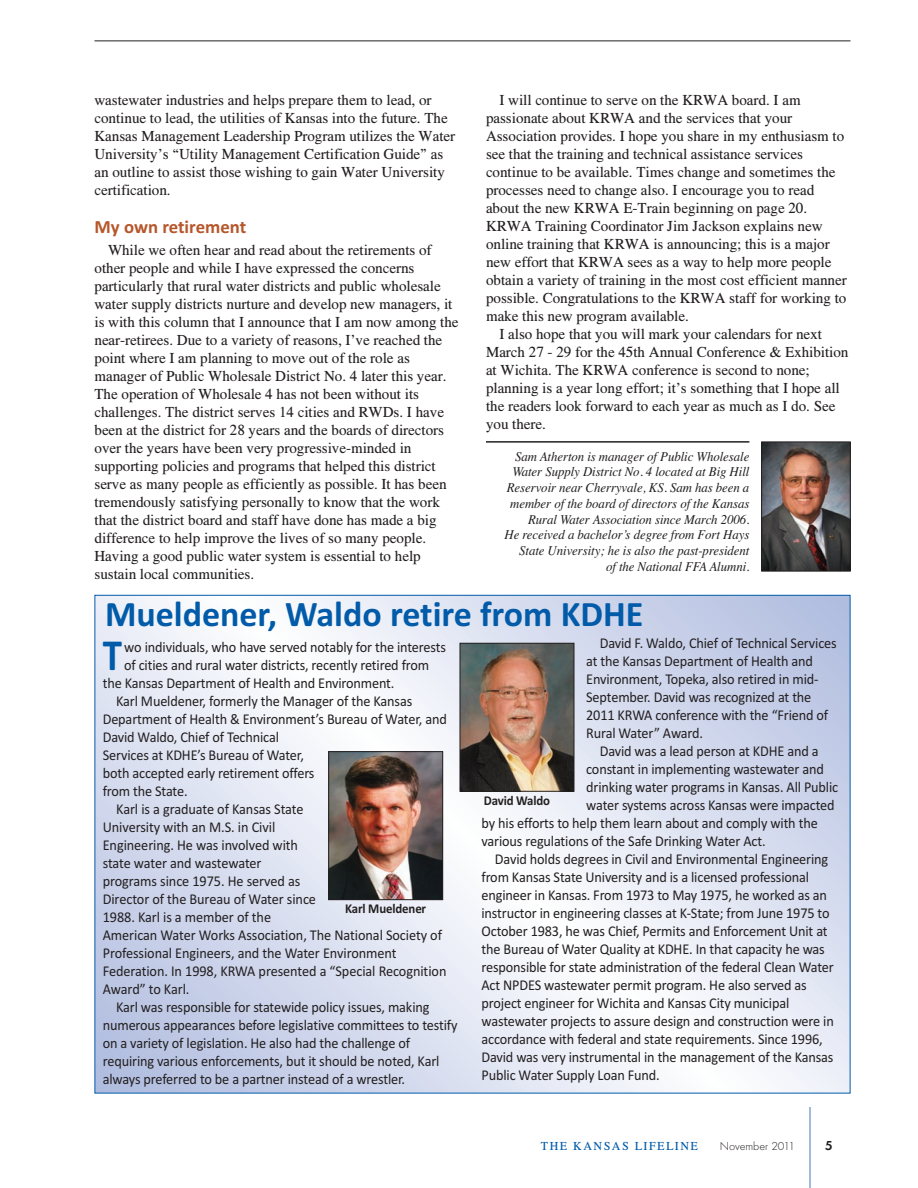
<style>
.page{position:relative;width:918px;height:1188px;background:#fff}
.page>*{position:absolute;margin:0;border:0;box-sizing:border-box;transform-origin:0 0}
.t1{font:44.85px "Calibri Bold OTF";color:#015ba9;scale:.87 1}
.t2{font:36px "Calibri Bold OTF";color:#015ba9}
.t3{font:18.75px "Calibri Bold OTF";color:#b6562b}
.t4{font:15px/18px "Calibri";letter-spacing:-.01em;color:#231f20;scale:.95 1}
.t5{font:15px/18px "Times CSATT";color:#231f20}
.t6{font:italic 13.5px/15.8px "Times";letter-spacing:-.005em;color:#231f20;text-align:right;scale:.95 1}
.t7{font:13.5px "Calibri Bold OTF";letter-spacing:-.01em;color:#231f20;scale:.95 1}
.t8{font:600 13.5px "Futura T";color:#231f20}
.t9{font:12px "Times CSATT";letter-spacing:.125em;color:#015ba9}
.t10{font:300 12px "Futura T";color:#231f20}
</style>
<div class="page">
<hr style="left:810px;top:1107px;width:1px;height:81px;background:#4975b9">
<hr style="left:94px;top:40px;width:756px;height:1px;background:#231f20">
<svg style="left:96px;top:597px;width:752px;height:495px"></svg>
<img style="left:462px;top:645px;width:110px;height:145px">
<div style="left:460px;top:643px;width:114px;height:149px;border:1px solid #231f20"></div>
<img style="left:330px;top:753px;width:111px;height:145px">
<div style="left:328px;top:751px;width:115px;height:149px;border:1px solid #231f20"></div>
<hr style="left:486px;top:441px;width:263px;height:2px;background:#231f20">
<img style="left:763px;top:444px;width:85px;height:125px">
<div style="left:761px;top:442px;width:89px;height:129px;border:1px solid #231f20"></div>
<p class="t5" style="left:94px;top:92px;width:362px">wastewater industries and helps prepare them to lead, or continue to lead, the utilities of Kansas into the future. The Kansas Management Leadership Program utilizes the Water University’s “Utility Management Certification Guide” as an outline to assist those wishing to gain Water University certification.</p>
<p class="t3" style="left:94px;top:221px;width:153px">My own retirement</p>
<p class="t5" style="left:94px;top:242px;width:366px;text-indent:14px">While we often hear and read about the retirements of other people and while I have expressed the concerns particularly that rural water districts and public wholesale water supply districts nurture and develop new managers, it is with this column that I announce that I am now among the near-retirees. Due to a variety of reasons, I’ve reached the point where I am planning to move out of the role as manager of Public Wholesale District No. 4 later this year.<br>The operation of Wholesale 4 has not been without its challenges. The district serves 14 cities and RWDs. I have been at the district for 28 years and the boards of directors over the years have been very progressive-minded in supporting policies and programs that helped this district serve as many people as efficiently as possible. It has been tremendously satisfying personally to know that the work that the district board and staff have done has made a big difference to help improve the lives of so many people.<br>Having a good public water system is essential to help sustain local communities.</p>
<p class="t5" style="left:500px;top:92px;width:303px">I will continue to serve on the KRWA board. I am</p>
<p class="t5" style="left:486px;top:110px;width:308px">passionate about KRWA and the services that your</p>
<p class="t5" style="left:486px;top:128px;width:360px">Association provides. I hope you share in my enthusiasm to</p>
<p class="t5" style="left:486px;top:146px;width:319px">see that the training and technical assistance services</p>
<p class="t5" style="left:486px;top:164px;width:351px">continue to be available. Times change and sometimes the</p>
<p class="t5" style="left:486px;top:182px;width:330px">processes need to change also. I encourage you to read</p>
<p class="t5" style="left:486px;top:200px;width:323px">about the new KRWA E-Train beginning on page 20.</p>
<p class="t5" style="left:486px;top:218px;width:338px">KRWA Training Coordinator Jim Jackson explains new</p>
<p class="t5" style="left:486px;top:236px;width:345px">online training that KRWA is announcing; this is a major</p>
<p class="t5" style="left:486px;top:254px;width:347px">new effort that KRWA sees as a way to help more people</p>
<p class="t5" style="left:486px;top:272px;width:362px">obtain a variety of training in the most cost efficient manner</p>
<p class="t5" style="left:486px;top:290px;width:362px">possible. Congratulations to the KRWA staff for working to</p>
<p class="t5" style="left:486px;top:308px;width:204px">make this new program available.</p>
<p class="t5" style="left:500px;top:326px;width:324px">I also hope that you will mark your calendars for next</p>
<p class="t5" style="left:486px;top:344px;width:364px">March 27 - 29 for the 45th Annual Conference &amp; Exhibition</p>
<p class="t5" style="left:486px;top:362px;width:325px">at Wichita. The KRWA conference is second to none;</p>
<p class="t5" style="left:486px;top:380px;width:355px">planning is a year long effort; it’s something that I hope all</p>
<p class="t5" style="left:486px;top:398px;width:351px">the readers look forward to each year as much as I do. See</p>
<p class="t5" style="left:486px;top:416px;width:61px">you there.</p>
<p class="t6" style="left:504px;top:449px;width:259px">Sam Atherton is manager of Public Wholesale Water Supply District No. 4 located at Big Hill Reservoir near Cherryvale, KS. Sam has been a member of the board of directors of the Kansas Rural Water Association since March 2006.<br>He received a bachelor’s degree from Fort Hays State University; he is also the past-president<br>of the National FFA Alumni.</p>
<h2 class="t2" style="left:105px;top:601px;width:540px">Mueldener, Waldo retire from KDHE</h2>
<h1 class="t1" style="left:103px;top:640px;width:24px">T</h1>
<p class="t4" style="left:124px;top:639px;width:340px">wo individuals, who have served notably for the interests</p>
<p class="t4" style="left:124px;top:657px;width:323px">of cities and rural water districts, recently retired from</p>
<p class="t4" style="left:103px;top:675px;width:309px">the Kansas Department of Health and Environment.</p>
<p class="t4" style="left:116px;top:693px;width:313px">Karl Mueldener, formerly the Manager of the Kansas</p>
<p class="t4" style="left:103px;top:711px;width:364px">Department of Health &amp; Environment’s Bureau of Water, and</p>
<p class="t4" style="left:103px;top:729px;width:187px">David Waldo, Chief of Technical</p>
<p class="t4" style="left:103px;top:747px;width:213px">Services at KDHE’s Bureau of Water,</p>
<p class="t4" style="left:103px;top:765px;width:224px">both accepted early retirement offers</p>
<p class="t4" style="left:103px;top:783px;width:91px">from the State.</p>
<p class="t4" style="left:116px;top:801px;width:199px">Karl is a graduate of Kansas State</p>
<p class="t4" style="left:103px;top:819px;width:183px">University with an M.S. in Civil</p>
<p class="t4" style="left:103px;top:837px;width:207px">Engineering. He was involved with</p>
<p class="t4" style="left:103px;top:855px;width:169px">state water and wastewater</p>
<p class="t4" style="left:103px;top:873px;width:210px">programs since 1975. He served as</p>
<p class="t4" style="left:103px;top:891px;width:226px">Director of the Bureau of Water since</p>
<p class="t4" style="left:103px;top:909px;width:179px">1988. Karl is a member of the</p>
<p class="t4" style="left:103px;top:927px;width:359px">American Water Works Association, The National Society of</p>
<p class="t4" style="left:103px;top:945px;width:311px">Professional Engineers, and the Water Environment</p>
<p class="t4" style="left:103px;top:963px;width:363px">Federation. In 1998, KRWA presented a “Special Recognition</p>
<p class="t4" style="left:103px;top:981px;width:93px">Award” to Karl.</p>
<p class="t4" style="left:116px;top:999px;width:331px">Karl was responsible for statewide policy issues, making</p>
<p class="t4" style="left:103px;top:1017px;width:375px">numerous appearances before legislative committees to testify</p>
<p class="t4" style="left:103px;top:1035px;width:325px">on a variety of legislation. He also had the challenge of</p>
<p class="t4" style="left:103px;top:1053px;width:356px">requiring various enforcements, but it should be noted, Karl</p>
<p class="t4" style="left:103px;top:1071px;width:320px">always preferred to be a partner instead of a wrestler.</p>
<p class="t7" style="left:345px;top:904px;width:87px">Karl Mueldener</p>
<p class="t4" style="left:586px;top:635px;width:265px;text-indent:13px">David F. Waldo, Chief of Technical Services at the Kansas Department of Health and Environment, Topeka, also retired in mid-September. David was recognized at the 2011 KRWA conference with the “Friend of Rural Water” Award.</p>
<p class="t4" style="left:600px;top:743px;width:232px">David was a lead person at KDHE and a</p>
<p class="t4" style="left:586px;top:761px;width:252px">constant in implementing wastewater and</p>
<p class="t4" style="left:586px;top:779px;width:267px">drinking water programs in Kansas. All Public</p>
<p class="t4" style="left:586px;top:797px;width:263px">water systems across Kansas were impacted</p>
<p class="t4" style="left:482px;top:815px;width:356px">by his efforts to help them learn about and comply with the</p>
<p class="t4" style="left:482px;top:833px;width:301px">various regulations of the Safe Drinking Water Act.</p>
<p class="t4" style="left:495px;top:851px;width:352px">David holds degrees in Civil and Environmental Engineering</p>
<p class="t4" style="left:482px;top:869px;width:346px">from Kansas State University and is a licensed professional</p>
<p class="t4" style="left:482px;top:887px;width:365px">engineer in Kansas. From 1973 to May 1975, he worked as an</p>
<p class="t4" style="left:482px;top:905px;width:368px">instructor in engineering classes at K-State; from June 1975 to</p>
<p class="t4" style="left:482px;top:923px;width:366px">October 1983, he was Chief, Permits and Enforcement Unit at</p>
<p class="t4" style="left:482px;top:941px;width:363px">the Bureau of Water Quality at KDHE. In that capacity he was</p>
<p class="t4" style="left:482px;top:959px;width:372px">responsible for state administration of the federal Clean Water</p>
<p class="t4" style="left:482px;top:977px;width:344px">Act NPDES wastewater permit program. He also served as</p>
<p class="t4" style="left:482px;top:995px;width:325px">project engineer for Wichita and Kansas City municipal</p>
<p class="t4" style="left:482px;top:1013px;width:372px">wastewater projects to assure design and construction were in</p>
<p class="t4" style="left:482px;top:1031px;width:361px">accordance with federal and state requirements. Since 1996,</p>
<p class="t4" style="left:482px;top:1049px;width:372px">David was very instrumental in the management of the Kansas</p>
<p class="t4" style="left:482px;top:1067px;width:189px">Public Water Supply Loan Fund.</p>
<p class="t7" style="left:484px;top:796px;width:71px">David Waldo</p>
<p class="t9" style="left:541px;top:1141px;width:158px">THE KANSAS LIFELINE</p>
<p class="t10" style="left:720px;top:1141px;width:77px">November 2011</p>
<p class="t8" style="left:825px;top:1140px;width:9px">5</p>
</div>
